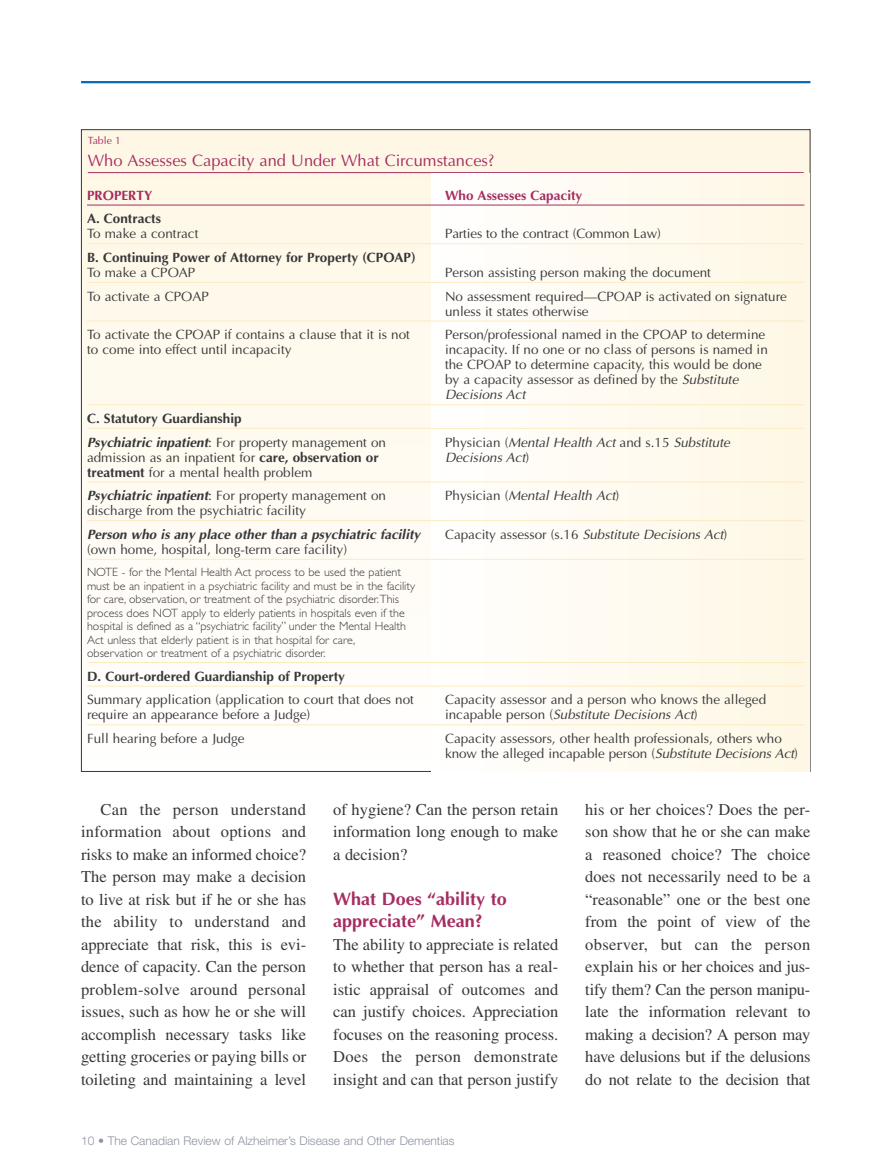
<style>
.page{position:relative;width:878px;height:1175px;background:#fff}
.page>*{position:absolute;margin:0;border:0;box-sizing:border-box;transform-origin:0 0}
.t1{font:700 18px/22.5px "Optima";color:#a62c61}
.t2{font:16.5px/22.5px "Times";color:#363739;text-align:justify}
.t3{font:16.5px "Optima";color:#a62c61}
.t4{font:13.5px/15px "Optima";color:#363739}
.t5{font:italic 13.5px "Optima";color:#363739}
.t6{font:700 13.5px "Optima";color:#363739}
.t7{font:italic 700 13.5px "Optima";color:#363739}
.t8{font:700 13.5px "Optima";color:#a62c61}
.t9{font:300 12px/13.5px "Gill Sans";color:#363739}
.t10{font:300 12px "Helvetica Neue";color:#8d93a1}
.t11{font:10.5px "Optima";color:#a62c61}
.s1{font-style:italic}
.s2{font-weight:700}
.s3{font-weight:700;font-style:italic}
.s4{font-style:normal}
</style>
<div class="page">
<hr style="left:81px;top:81px;width:729px;height:2px;background:#056aba">
<div style="left:81px;top:130px;width:729px;height:641px;background:linear-gradient(to right,#fffbf4,#fff9ed)"></div>
<hr style="left:88px;top:172px;width:715px;height:1px;background:#a62c61">
<hr style="left:87px;top:205px;width:717px;height:1px;background:#a62c61">
<hr style="left:87px;top:243px;width:717px;height:1px;background:#fdebc0">
<hr style="left:87px;top:282px;width:717px;height:1px;background:#fdebc0">
<hr style="left:87px;top:321px;width:717px;height:1px;background:#fdebc0">
<hr style="left:87px;top:404px;width:717px;height:1px;background:#fdebc0">
<hr style="left:87px;top:428px;width:717px;height:1px;background:#fdebc0">
<hr style="left:87px;top:482px;width:717px;height:1px;background:#fdebc0">
<hr style="left:87px;top:520px;width:717px;height:1px;background:#fdebc0">
<hr style="left:87px;top:559px;width:717px;height:1px;background:#fdebc0">
<hr style="left:87px;top:662px;width:717px;height:1px;background:#fdebc0">
<hr style="left:87px;top:686px;width:717px;height:1px;background:#fdebc0">
<hr style="left:87px;top:724px;width:717px;height:1px;background:#fdebc0">
<p class="t11" style="left:88px;top:136px;width:35px">Table 1</p>
<p class="t3" style="left:88px;top:154px;width:408px">Who Assesses Capacity and Under What Circumstances?</p>
<p class="t8" style="left:87px;top:189px;width:67px">PROPERTY</p>
<p class="t8" style="left:445px;top:189px;width:139px">Who Assesses Capacity</p>
<p class="t6" style="left:87px;top:213px;width:75px">A. Contracts</p>
<p class="t4" style="left:87px;top:227px;width:113px">To make a contract</p>
<p class="t4" style="left:445px;top:227px;width:217px">Parties to the contract (Common Law)</p>
<p class="t6" style="left:87px;top:252px;width:330px">B. Continuing Power of Attorney for Property (CPOAP)</p>
<p class="t4" style="left:87px;top:266px;width:110px">To make a CPOAP</p>
<p class="t4" style="left:445px;top:266px;width:267px">Person assisting person making the document</p>
<p class="t4" style="left:87px;top:290px;width:123px">To activate a CPOAP</p>
<p class="t4" style="left:445px;top:290px;width:343px">No assessment required—CPOAP is activated on signature unless it states otherwise</p>
<p class="t4" style="left:87px;top:328px;width:324px">To activate the CPOAP if contains a clause that it is not</p>
<p class="t4" style="left:445px;top:328px;width:322px">Person/professional named in the CPOAP to determine</p>
<p class="t4" style="left:87px;top:343px;width:206px">to come into effect until incapacity</p>
<p class="t4" style="left:445px;top:343px;width:324px">incapacity. If no one or no class of persons is named in the CPOAP to determine capacity, this would be done by a capacity assessor as defined by the <span class="s1">Substitute Decisions Act</span></p>
<p class="t4" style="left:87px;top:408px;width:300px;line-height:23.7px"><span class="s2">C. Statutory Guardianship<br></span><span class="s3">Psychiatric inpatient</span>: For property management on</p>
<p class="t5" style="left:445px;top:436px;width:286px"><span class="s4">Physician (</span>Mental Health Act <span class="s4">and s.15</span> Substitute</p>
<p class="t4" style="left:87px;top:451px;width:293px">admission as an inpatient for <span class="s2">care, observation or</span></p>
<p class="t5" style="left:445px;top:451px;width:86px">Decisions Act<span class="s4">)</span></p>
<p class="t4" style="left:87px;top:461px;width:300px;line-height:23.7px"><span class="s2">treatment</span> for a mental health problem<br><span class="s3">Psychiatric inpatient</span>: For property management on</p>
<p class="t5" style="left:445px;top:490px;width:176px"><span class="s4">Physician (</span>Mental Health Act<span class="s4">)</span></p>
<p class="t4" style="left:87px;top:504px;width:220px">discharge from the psychiatric facility</p>
<p class="t7" style="left:87px;top:529px;width:335px">Person who is any place other than a psychiatric facility</p>
<p class="t4" style="left:445px;top:528px;width:284px">Capacity assessor (s.16 <span class="s1">Substitute Decisions Act</span>)</p>
<p class="t4" style="left:87px;top:543px;width:261px">(own home, hospital, long-term care facility)</p>
<p class="t9" style="left:87px;top:566px;width:329px">NOTE - for the Mental Health Act process to be used the patient must be an inpatient in a psychiatric facility and must be in the facility for care, observation, or treatment of the psychiatric disorder.This process does NOT apply to elderly patients in hospitals even if the hospital is defined as a “psychiatric facility” under the Mental Health Act unless that elderly patient is in that hospital for care,<br>observation or treatment of a psychiatric disorder.</p>
<p class="t6" style="left:87px;top:670px;width:259px">D. Court-ordered Guardianship of Property</p>
<p class="t4" style="left:87px;top:693px;width:328px">Summary application (application to court that does not</p>
<p class="t4" style="left:445px;top:693px;width:323px">Capacity assessor and a person who knows the alleged</p>
<p class="t4" style="left:87px;top:708px;width:225px">require an appearance before a Judge)</p>
<p class="t5" style="left:445px;top:709px;width:254px"><span class="s4">incapable person (</span>Substitute Decisions Act<span class="s4">)</span></p>
<p class="t4" style="left:87px;top:732px;width:159px">Full hearing before a Judge</p>
<p class="t4" style="left:445px;top:732px;width:354px">Capacity assessors, other health professionals, others who know the alleged incapable person (<span class="s1">Substitute Decisions Act</span>)</p>
<p class="t2" style="left:81px;top:799px;width:227px;text-indent:19px">Can the person understand information about options and risks to make an informed choice?<br>The person may make a decision to live at risk but if he or she has the ability to understand and appreciate that risk, this is evi&shy;dence of capacity. Can the person problem-solve around personal issues, such as how he or she will accomplish necessary tasks like getting groceries or paying bills or toileting and maintaining a level</p>
<p class="t2" style="left:333px;top:799px;width:227px">of hygiene? Can the person retain information long enough to make a decision?</p>
<h1 class="t1" style="left:333px;top:889px;width:175px">What Does “ability to appreciate” Mean?</h1>
<p class="t2" style="left:333px;top:934px;width:227px">The ability to appreciate is related to whether that person has a real&shy;istic appraisal of outcomes and can justify choices. Appreciation focuses on the reasoning process.<br>Does the person demonstrate insight and can that person justify</p>
<p class="t10" style="left:81px;top:1136px;width:375px">10 • The Canadian Review of Alzheimer’s Disease and Other Dementias</p>
<p class="t2" style="left:585px;top:799px;width:227px">his or her choices? Does the per&shy;son show that he or she can make a reasoned choice? The choice does not necessarily need to be a “reasonable” one or the best one from the point of view of the observer, but can the person explain his or her choices and jus&shy;tify them? Can the person manipu&shy;late the information relevant to making a decision? A person may have delusions but if the delusions do not relate to the decision that</p>
</div>
